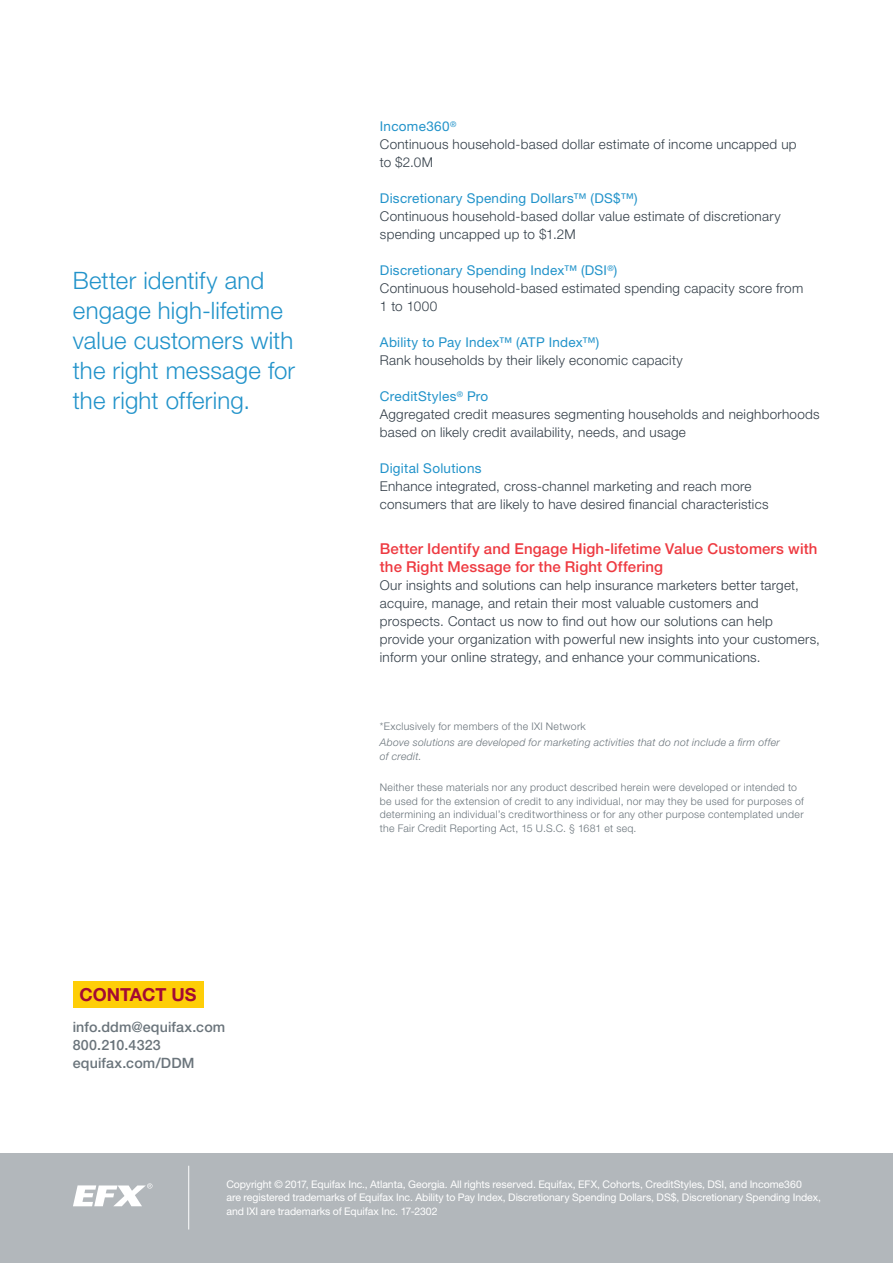
<style>
.page{position:relative;width:893px;height:1263px;background:#fff}
.page>*{position:absolute;margin:0;border:0;box-sizing:border-box;transform-origin:0 0}
.Callout{font:300 24px/30px "Helvetica Neue LT Std";letter-spacing:.005em;color:#2293ca}
.t1{font:700 18px "Helvetica Neue LT Std";color:#a30a34}
.Subhead_1{font:500 15px/18px "Helvetica Neue LT Std";letter-spacing:.005em;color:#ee3a41}
.CONTACT_US-email_pho{font:500 14.25px "Helvetica Neue LT Std";letter-spacing:.01em;color:#6a747b}
.Body_Copy-1st_Paragr{font:300 13.5px/18px "Helvetica Neue LT Std";letter-spacing:.02em;color:#323d47}
.Body_Copy-Paragraph{font:300 13.5px/18px "Helvetica Neue LT Std";letter-spacing:.02em;color:#323d47}
.Body_Copy-Paragraph-2{font:13.5px "Helvetica Neue LT Std";letter-spacing:.02em;color:#2293ca}
.Footnotes{font:300 10.5px/13.5px "Helvetica Neue LT Std";letter-spacing:.03em;color:#6a747b}
.t2{font:10.5px/13.5px "Helvetica Neue LT Std";letter-spacing:-.005em;color:#fff}
.Footnotes-2{font:italic 300 10.5px/16.5px "Helvetica Neue LT Std";letter-spacing:.025em;color:#6a747b}
.s1{font-weight:400;color:#2293ca}
.s2{font-style:normal}
</style>
<div class="page">
<div style="left:0;top:1153px;width:893px;height:110px;background:#b2b7bb"></div>
<svg style="left:73px;top:1183px;width:79px;height:23px"></svg>
<hr style="left:188px;top:1166px;width:1px;height:63px;background:#fff">
<div style="left:73px;top:981px;width:130px;height:26px;background:#fece08"></div>
<p class="Callout" style="left:73px;top:265px;width:224px">Better identify and engage high-lifetime value customers with the right message for the right offering.</p>
<p class="t1" style="left:80px;top:983px;width:119px">CONTACT US</p>
<p class="CONTACT_US-email_pho" style="left:73px;top:1019px;width:154px">info.ddm@equifax.com</p>
<p class="CONTACT_US-email_pho" style="left:73px;top:1037px;width:89px">800.210.4323</p>
<p class="CONTACT_US-email_pho" style="left:73px;top:1055px;width:123px">equifax.com/DDM</p>
<p class="Body_Copy-Paragraph" style="left:380px;top:117px;width:418px"><span class="s1">Income360</span><sup>®<br></sup>Continuous household-based dollar estimate of income uncapped up to $2.0M</p>
<p class="Body_Copy-Paragraph-2" style="left:380px;top:190px;width:259px">Discretionary Spending Dollars™ (DS$™)</p>
<p class="Body_Copy-1st_Paragr" style="left:380px;top:207px;width:402px">Continuous household-based dollar value estimate of discretionary spending uncapped up to $1.2M</p>
<p class="Body_Copy-Paragraph" style="left:380px;top:261px;width:425px"><span class="s1">Discretionary Spending Index™ (DSI</span><sup>®</sup><span class="s1">)<br></span>Continuous household-based estimated spending capacity score from<br>1 to 1000</p>
<p class="Body_Copy-Paragraph" style="left:380px;top:333px;width:304px"><span class="s1">Ability to Pay Index™ (ATP Index™)<br></span>Rank households by their likely economic capacity</p>
<p class="Body_Copy-Paragraph-2" style="left:380px;top:388px;width:110px">CreditStyles<sup>®</sup> Pro</p>
<p class="Body_Copy-1st_Paragr" style="left:380px;top:405px;width:441px">Aggregated credit measures segmenting households and neighborhoods based on likely credit availability, needs, and usage</p>
<p class="Body_Copy-Paragraph" style="left:380px;top:459px;width:390px"><span class="s1">Digital Solutions<br></span>Enhance integrated, cross-channel marketing and reach more consumers that are likely to have desired financial characteristics</p>
<p class="Subhead_1" style="left:380px;top:540px;width:439px">Better Identify and Engage High-lifetime Value Customers with the Right Message for the Right Offering</p>
<p class="Body_Copy-1st_Paragr" style="left:380px;top:576px;width:442px">Our insights and solutions can help insurance marketers better target, acquire, manage, and retain their most valuable customers and prospects. Contact us now to find out how our solutions can help provide your organization with powerful new insights into your customers, inform your online strategy, and enhance your communications.</p>
<p class="Footnotes-2" style="left:380px;top:718px;width:401px"><span class="s2">*Exclusively for members of the IXI Network<br></span>Above solutions are developed for marketing activities that do not include a firm offer</p>
<p class="Footnotes-2" style="left:380px;top:748px;width:43px">of credit.</p>
<p class="Footnotes" style="left:380px;top:780px;width:426px">Neither these materials nor any product described herein were developed or intended to be used for the extension of credit to any individual, nor may they be used for purposes of determining an individual’s creditworthiness or for any other purpose contemplated under the Fair Credit Reporting Act, 15 U.S.C. § 1681 et seq.</p>
<p class="t2" style="left:226px;top:1177px;width:596px">Copyright © 2017, Equifax Inc., Atlanta, Georgia. All rights reserved. Equifax, EFX, Cohorts, CreditStyles, DSI, and Income360<br>are registered trademarks of Equifax Inc. Ability to Pay Index, Discretionary Spending Dollars, DS$, Discretionary Spending Index, and IXI are trademarks of Equifax Inc. 17-2302</p>
</div>
